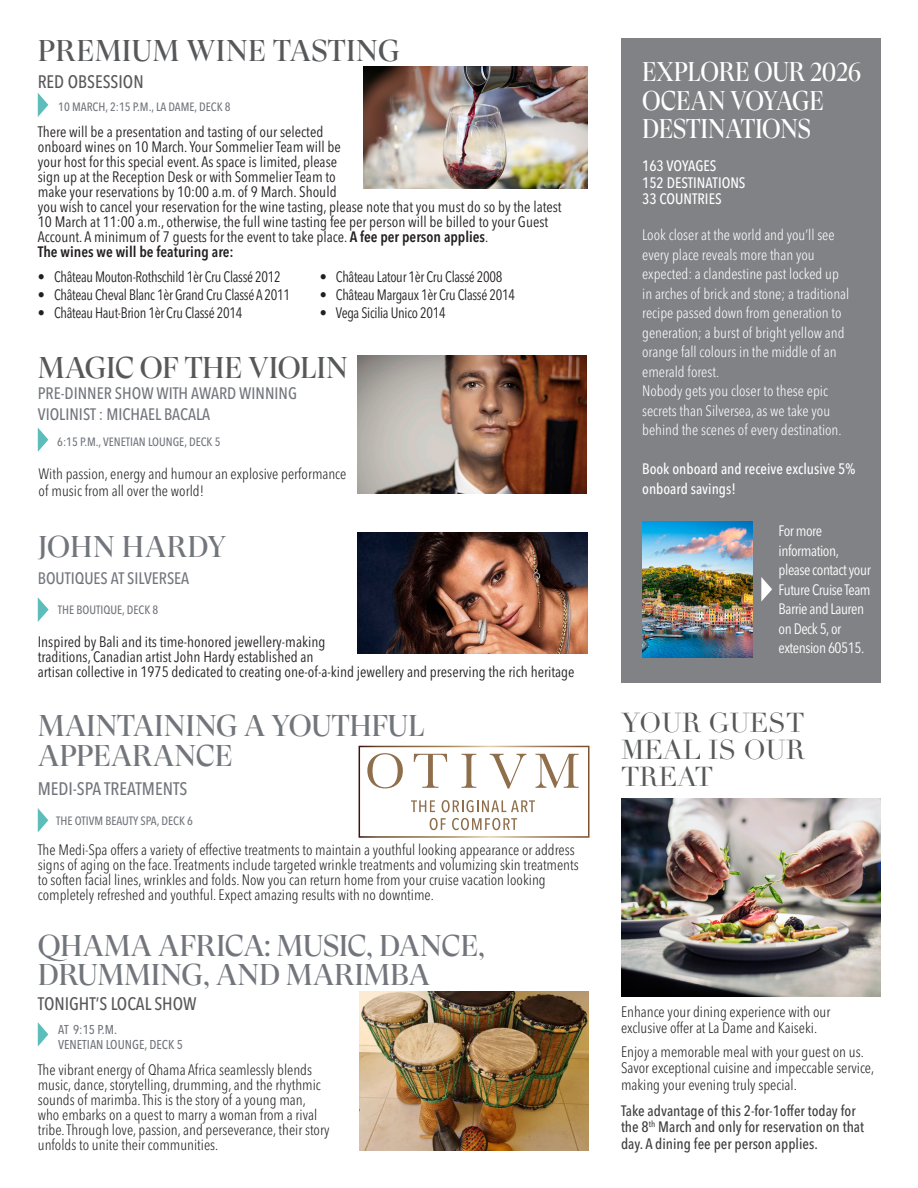
<style>
.page{position:relative;width:918px;height:1188px;background:#fff}
.page>*{position:absolute;margin:0;border:0;box-sizing:border-box;transform-origin:0 0}
.t1{font:30px/28.5px "GT Super Display";letter-spacing:-.01em;color:#72767c}
.Page_2_-_Sub_Article{font:30px "GT Super Display";color:#57585a}
.t2{font:30px "GT Super Display";letter-spacing:.01em;color:#72767c}
.t3{font:27px/28.5px "GT Super Display";letter-spacing:-.015em;color:#fff;scale:.9 1}
.Page_2_-_Title_Big_Article{font:27px/27px "Didot LT Std";letter-spacing:-.01em;color:#57585a;text-align:justify}
.t4{font:500 condensed 18px "Avenir Next LT Pro";color:#57585a}
.t5{font:500 condensed 18px "Avenir Next LT Pro";color:#72767c}
.t6{font:500 condensed 16.5px/21px "Avenir Next LT Pro";color:#72767c}
.Page_2_-_Body_Text_Article{font:300 condensed 15px/15px "Avenir Next LT Pro";color:#231f20}
.t7{font:condensed 15px/15px "Avenir Next LT Pro";color:#231f20}
.t8{font:300 condensed 15px/19.5px "Avenir Next LT Pro";color:#fff}
.t9{font:condensed 15px "Avenir Next LT Pro";letter-spacing:-.02em;color:#231f20;scale:.94 1}
.Page_2_-_Body_Text_Article-2{font:500 condensed 15px/16.5px "Avenir Next LT Pro";color:#3e3e3f}
.t10{font:condensed 15px/19.5px "Avenir Next LT Pro";letter-spacing:-.03em;color:#fff}
.t11{font:500 condensed 15px/19.5px "Avenir Next LT Pro";color:#fff}
.Page_2_-_Sub_Article-2{font:300 condensed 15px/16.5px "Avenir Next LT Pro";color:#231f20}
.t12{font:500 condensed 12.75px "Avenir Next LT Pro";color:#72767c}
.t13{font:500 condensed 12px "Avenir Next LT Pro";color:#72767c}
.s1{font-weight:600}
</style>
<div class="page">
<svg style="left:38px;top:1022px;width:10px;height:24px"></svg>
<img style="left:359px;top:991px;width:230px;height:159px">
<svg style="left:38px;top:808px;width:10px;height:24px"></svg>
<svg style="left:414px;top:754px;width:33px;height:34px"></svg>
<svg style="left:367px;top:753px;width:36px;height:35px"></svg>
<svg style="left:461px;top:754px;width:15px;height:34px"></svg>
<svg style="left:536px;top:754px;width:43px;height:34px"></svg>
<svg style="left:490px;top:754px;width:36px;height:35px"></svg>
<svg style="left:411px;top:800px;width:24px;height:12px"></svg>
<svg style="left:442px;top:800px;width:93px;height:12px"></svg>
<svg style="left:430px;top:818px;width:16px;height:12px"></svg>
<svg style="left:452px;top:818px;width:65px;height:12px"></svg>
<div style="left:359px;top:746px;width:231px;height:92px;border:2px solid #fff"></div>
<div style="left:621px;top:38px;width:259px;height:645px;background:#808285"></div>
<img style="left:642px;top:521px;width:110px;height:136px">
<svg style="left:761px;top:577px;width:11px;height:25px"></svg>
<img style="left:621px;top:798px;width:259px;height:198px">
<svg style="left:38px;top:428px;width:10px;height:24px"></svg>
<img style="left:357px;top:355px;width:229px;height:139px">
<svg style="left:38px;top:93px;width:10px;height:24px"></svg>
<img style="left:364px;top:66px;width:223px;height:123px">
<img style="left:358px;top:532px;width:229px;height:122px">
<svg style="left:38px;top:597px;width:11px;height:25px"></svg>
<p class="Page_2_-_Sub_Article" style="left:38px;top:35px;width:364px">PREMIUM WINE TASTING</p>
<p class="t4" style="left:38px;top:70px;width:107px">RED OBSESSION</p>
<p class="t13" style="left:58px;top:99px;width:174px">10 MARCH, 2:15 P.M., LA DAME, DECK 8</p>
<p class="t7" style="left:38px;top:124px;width:525px">There will be a presentation and tasting of our selected<br>onboard wines on 10 March. Your Sommelier Team will be<br>your host for this special event. As space is limited, please<br>sign up at the Reception Desk or with Sommelier Team to<br>make your reservations by 10:00 a.m. of 9 March. Should<br>you wish to cancel your reservation for the wine tasting, please note that you must do so by the latest 10 March at 11:00 a.m., otherwise, the full wine tasting fee per person will be billed to your Guest Account. A minimum of 7 guests for the event to take place. <span class="s1">A fee per person applies</span>.<br><span class="s1">The wines we will be featuring are:</span></p>
<p class="t9" style="left:38px;top:268px;width:260px">• Château Mouton-Rothschild 1èr Cru Classé 2012</p>
<p class="t9" style="left:38px;top:286px;width:270px">• Château Cheval Blanc 1èr Grand Cru Classé A 2011</p>
<p class="t9" style="left:38px;top:304px;width:219px">• Château Haut-Brion 1èr Cru Classé 2014</p>
<p class="t9" style="left:320px;top:268px;width:196px">• Château Latour 1èr Cru Classé 2008</p>
<p class="t9" style="left:320px;top:286px;width:209px">• Château Margaux 1èr Cru Classé 2014</p>
<p class="t9" style="left:320px;top:304px;width:136px">• Vega Sicilia Unico 2014</p>
<p class="Page_2_-_Sub_Article" style="left:38px;top:352px;width:311px">MAGIC OF THE VIOLIN</p>
<p class="t6" style="left:38px;top:382px;width:261px">PRE-DINNER SHOW WITH AWARD WINNING<br>VIOLINIST : MICHAEL BACALA</p>
<p class="t13" style="left:57px;top:435px;width:165px">6:15 P.M., VENETIAN LOUNGE, DECK 5</p>
<p class="Page_2_-_Sub_Article-2" style="left:39px;top:466px;width:309px">With passion, energy and humour an explosive performance of music from all over the world!</p>
<p class="t2" style="left:38px;top:531px;width:190px">JOHN HARDY</p>
<p class="t6" style="left:38px;top:567px;width:153px">BOUTIQUES AT SILVERSEA</p>
<p class="t13" style="left:58px;top:603px;width:102px">THE BOUTIQUE, DECK 8</p>
<p class="t7" style="left:38px;top:635px;width:538px">Inspired by Bali and its time-honored jewellery-making<br>traditions, Canadian artist John Hardy established an<br>artisan collective in 1975 dedicated to creating one-of-a-kind jewellery and preserving the rich heritage</p>
<p class="t1" style="left:38px;top:711px;width:388px;line-height:30px">MAINTAINING A YOUTHFUL<br>APPEARANCE</p>
<p class="t5" style="left:38px;top:778px;width:151px">MEDI-SPA TREATMENTS</p>
<p class="t13" style="left:56px;top:813px;width:138px">THE OTIVM BEAUTY SPA, DECK 6</p>
<p class="Page_2_-_Body_Text_Article" style="left:38px;top:842px;width:542px">The Medi-Spa offers a variety of effective treatments to maintain a youthful looking appearance or address signs of aging on the face. Treatments include targeted wrinkle treatments and volumizing skin treatments to soften facial lines, wrinkles and folds. Now you can return home from your cruise vacation looking completely refreshed and youthful. Expect amazing results with no downtime.</p>
<p class="t1" style="left:38px;top:933px;width:449px">QHAMA AFRICA: MUSIC, DANCE,<br>DRUMMING, AND MARIMBA</p>
<p class="t4" style="left:38px;top:992px;width:160px">TONIGHT’S LOCAL SHOW</p>
<p class="t12" style="left:58px;top:1021px;width:61px">AT 9:15 P.M.</p>
<p class="t12" style="left:58px;top:1036px;width:126px">VENETIAN LOUNGE, DECK 5</p>
<p class="Page_2_-_Body_Text_Article" style="left:38px;top:1062px;width:293px">The vibrant energy of Qhama Africa seamlessly blends music, dance, storytelling, drumming, and the rhythmic sounds of marimba. This is the story of a young man, who embarks on a quest to marry a woman from a rival tribe. Through love, passion, and perseverance, their story unfolds to unite their communities.</p>
<p class="t3" style="left:642px;top:59px;width:245px">EXPLORE OUR 2026<br>OCEAN VOYAGE<br>DESTINATIONS</p>
<p class="t11" style="left:642px;top:156px;width:76px">163 VOYAGES</p>
<p class="t11" style="left:642px;top:173px;width:105px">152 DESTINATIONS</p>
<p class="t11" style="left:642px;top:189px;width:81px">33 COUNTRIES</p>
<p class="t8" style="left:642px;top:225px;width:209px">Look closer at the world and you’ll see every place reveals more than you expected: a clandestine past locked up in arches of brick and stone; a traditional recipe passed down from generation to generation; a burst of bright yellow and orange fall colours in the middle of an emerald forest.</p>
<p class="t8" style="left:642px;top:381px;width:201px">Nobody gets you closer to these epic secrets than Silversea, as we take you behind the scenes of every destination.</p>
<p class="t11" style="left:642px;top:459px;width:215px">Book onboard and receive exclusive 5% onboard savings!</p>
<p class="t10" style="left:779px;top:521px;width:94px">For more information, please contact your</p>
<p class="t10" style="left:779px;top:580px;width:94px">Future Cruise Team<br>Barrie and Lauren</p>
<p class="t10" style="left:779px;top:619px;width:87px">on Deck 5, or extension 60515.</p>
<p class="Page_2_-_Title_Big_Article" style="left:621px;top:710px;width:186px">YOUR GUEST MEAL IS OUR TREAT</p>
<p class="Page_2_-_Body_Text_Article" style="left:621px;top:1003px;width:211px;line-height:16.5px">Enhance your dining experience with our exclusive offer at La Dame and Kaiseki.</p>
<p class="Page_2_-_Body_Text_Article" style="left:621px;top:1043px;width:255px;line-height:16.5px">Enjoy a memorable meal with your guest on us.<br>Savor exceptional cuisine and impeccable service, making your evening truly special.</p>
<p class="Page_2_-_Body_Text_Article-2" style="left:621px;top:1102px;width:245px">Take advantage of this 2-for-1offer today for the 8<sup>th</sup> March and only for reservation on that day. A dining fee per person applies.</p>
</div>
